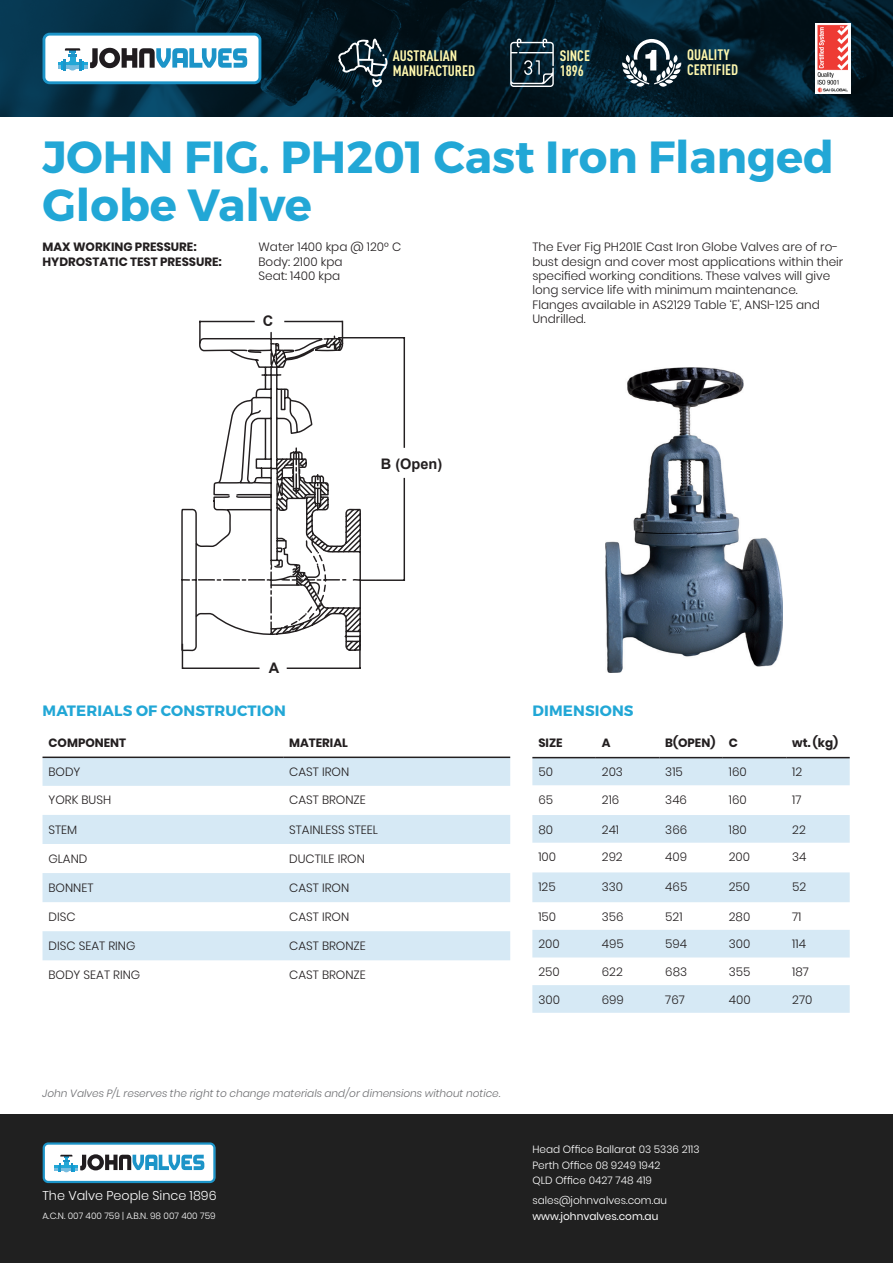
<style>
.page{position:relative;width:893px;height:1263px;background:#fff}
.page>*{position:absolute;margin:0;border:0;box-sizing:border-box;transform-origin:0 0}
.t1{font:700 45px/48px "Montserrat";color:#22a7d6}
.t2{font:700 15px/15px "DIN Cond";color:#fff8ae}
.t3{font:700 15px "Montserrat";letter-spacing:.01em;color:#22a7d6}
.t4{font:700 14.55px "Arial";color:#231f20}
.t5{font:300 12.75px "Poppins";color:#fff}
.Copy-normal{font:300 12px/14.4px "Poppins";color:#231f20}
.Copy-normal-2{font:700 12px "Poppins";color:#231f20}
.t6{font:300 10.5px "Poppins";color:#fff}
.t7{font:italic 300 10.5px "Poppins";color:#6c6d70}
.t8{font:10.5px "Poppins";color:#fff}
.t9{font:300 9px "Poppins";color:#fff}
</style>
<div class="page">
<img style="left:0;top:0;width:893px;height:117px">
<div style="left:0;top:1114px;width:893px;height:149px;background:#202020"></div>
<div style="left:44px;top:1143px;width:171px;height:39px;background:#fff;border-radius:4px"></div>
<div style="left:43px;top:1142px;width:173px;height:41px;border:2px solid #1c94c8;border-radius:4px"></div>
<hr style="left:55px;top:1165px;width:23px;height:3px;background:#22a7d6">
<hr style="left:55px;top:1168px;width:23px;height:3px;background:#76bcdf">
<svg style="left:58px;top:1154px;width:146px;height:18px"></svg>
<svg style="left:43px;top:758px;width:467px;height:202px;fill:#d6e9f5"></svg>
<hr style="left:43px;top:756px;width:240px;height:2px;background:#231f20">
<hr style="left:283px;top:756px;width:227px;height:2px;background:#231f20">
<svg style="left:532px;top:758px;width:318px;height:255px;fill:#d6e9f5"></svg>
<hr style="left:532px;top:757px;width:64px;height:1px;background:#231f20">
<hr style="left:596px;top:757px;width:63px;height:1px;background:#231f20">
<hr style="left:659px;top:757px;width:64px;height:1px;background:#231f20">
<hr style="left:723px;top:757px;width:63px;height:1px;background:#231f20">
<hr style="left:786px;top:757px;width:64px;height:1px;background:#231f20">
<img style="left:605px;top:367px;width:177px;height:306px">
<hr style="left:199px;top:321px;width:2px;height:23px;background:#231f20">
<hr style="left:199px;top:321px;width:56px;height:1px;background:#231f20">
<hr style="left:338px;top:337px;width:67px;height:1px;background:#231f20">
<hr style="left:360px;top:579px;width:45px;height:2px;background:#231f20">
<hr style="left:404px;top:337px;width:1px;height:111px;background:#231f20">
<hr style="left:404px;top:478px;width:1px;height:103px;background:#231f20">
<svg style="left:182px;top:652px;width:1px;height:17px"></svg>
<hr style="left:359px;top:635px;width:2px;height:33px;background:#231f20">
<hr style="left:183px;top:667px;width:77px;height:2px;background:#231f20">
<hr style="left:287px;top:667px;width:74px;height:2px;background:#231f20">
<svg style="left:181px;top:329px;width:180px;height:323px"></svg>
<svg style="left:216px;top:321px;width:146px;height:313px"></svg>
<svg style="left:338px;top:39px;width:49px;height:48px;background:#35464f"></svg>
<svg style="left:510px;top:39px;width:44px;height:48px;background:#3b505b"></svg>
<svg style="left:622px;top:39px;width:60px;height:48px"></svg>
<img style="left:815px;top:23px;width:35px;height:71px">
<div style="left:44px;top:34px;width:217px;height:49px;background:#fff;border-radius:6px"></div>
<div style="left:43px;top:33px;width:218px;height:51px;border:3px solid #1c94c8;border-radius:6px"></div>
<svg style="left:90px;top:48px;width:157px;height:20px"></svg>
<div style="left:177px;top:53px;width:6px;height:15px;background:#fff"></div>
<div style="left:175px;top:58px;width:10px;height:5px;background:#1c94c8"></div>
<hr style="left:58px;top:62px;width:29px;height:3px;background:#22a7d6">
<hr style="left:58px;top:65px;width:29px;height:3px;background:#76bcdf">
<svg style="left:62px;top:48px;width:21px;height:23px"></svg>
<p class="t2" style="left:393px;top:48px;width:84px">AUSTRALIAN<br>MANUFACTURED</p>
<p class="t2" style="left:560px;top:48px;width:32px">SINCE<br>1896</p>
<p class="t2" style="left:687px;top:47px;width:53px">QUALITY<br>CERTIFIED</p>
<p class="t1" style="left:43px;top:134px;width:793px">JOHN FIG. PH201 Cast Iron Flanged<br>Globe Valve</p>
<p class="Copy-normal-2" style="left:43px;top:240px;width:156px">MAX WORKING PRESSURE:</p>
<p class="Copy-normal" style="left:259px;top:240px;width:144px">Water 1400 kpa @ 120° C</p>
<p class="Copy-normal-2" style="left:43px;top:254px;width:181px">HYDROSTATIC TEST PRESSURE:</p>
<p class="Copy-normal" style="left:259px;top:254px;width:86px">Body: 2100 kpa</p>
<p class="Copy-normal" style="left:259px;top:269px;width:83px">Seat: 1400 kpa</p>
<p class="t4" style="left:263px;top:311px;width:12px">C</p>
<p class="t4" style="left:269px;top:658px;width:12px">A</p>
<p class="t4" style="left:381px;top:454px;width:63px">B (Open)</p>
<p class="Copy-normal" style="left:532px;top:240px;width:312px">The Ever Fig PH201E Cast Iron Globe Valves are of ro&shy;bust design and cover most applications within their specified working conditions. These valves will give long service life with minimum maintenance.</p>
<p class="Copy-normal" style="left:532px;top:297px;width:289px">Flanges available in AS2129 Table ‘E’, ANSI-125 and<br>Undrilled.</p>
<p class="t3" style="left:43px;top:701px;width:245px">MATERIALS OF CONSTRUCTION</p>
<p class="t3" style="left:532px;top:701px;width:103px">DIMENSIONS</p>
<p class="Copy-normal-2" style="left:538px;top:736px;width:26px">SIZE</p>
<p class="Copy-normal-2" style="left:602px;top:736px;width:10px">A</p>
<p class="Copy-normal-2" style="left:665px;top:736px;width:52px">B(OPEN)</p>
<p class="Copy-normal-2" style="left:729px;top:736px;width:11px">C</p>
<p class="Copy-normal-2" style="left:792px;top:736px;width:48px">wt. (kg)</p>
<p class="Copy-normal" style="left:538px;top:765px;width:16px">50</p>
<p class="Copy-normal" style="left:602px;top:765px;width:23px">203</p>
<p class="Copy-normal" style="left:665px;top:765px;width:19px">315</p>
<p class="Copy-normal" style="left:729px;top:765px;width:19px">160</p>
<p class="Copy-normal" style="left:792px;top:765px;width:12px">12</p>
<p class="Copy-normal" style="left:538px;top:792px;width:16px">65</p>
<p class="Copy-normal" style="left:602px;top:792px;width:19px">216</p>
<p class="Copy-normal" style="left:665px;top:792px;width:23px">346</p>
<p class="Copy-normal" style="left:729px;top:792px;width:19px">160</p>
<p class="Copy-normal" style="left:792px;top:792px;width:11px">17</p>
<p class="Copy-normal" style="left:538px;top:822px;width:16px">80</p>
<p class="Copy-normal" style="left:602px;top:822px;width:19px">241</p>
<p class="Copy-normal" style="left:665px;top:822px;width:23px">366</p>
<p class="Copy-normal" style="left:729px;top:822px;width:19px">180</p>
<p class="Copy-normal" style="left:792px;top:822px;width:15px">22</p>
<p class="Copy-normal" style="left:538px;top:850px;width:19px">100</p>
<p class="Copy-normal" style="left:602px;top:850px;width:22px">292</p>
<p class="Copy-normal" style="left:665px;top:850px;width:23px">409</p>
<p class="Copy-normal" style="left:729px;top:850px;width:23px">200</p>
<p class="Copy-normal" style="left:792px;top:850px;width:16px">34</p>
<p class="Copy-normal" style="left:538px;top:880px;width:19px">125</p>
<p class="Copy-normal" style="left:602px;top:880px;width:23px">330</p>
<p class="Copy-normal" style="left:665px;top:880px;width:24px">465</p>
<p class="Copy-normal" style="left:729px;top:880px;width:23px">250</p>
<p class="Copy-normal" style="left:792px;top:880px;width:16px">52</p>
<p class="Copy-normal" style="left:538px;top:909px;width:19px">150</p>
<p class="Copy-normal" style="left:602px;top:909px;width:23px">356</p>
<p class="Copy-normal" style="left:665px;top:909px;width:19px">521</p>
<p class="Copy-normal" style="left:729px;top:909px;width:23px">280</p>
<p class="Copy-normal" style="left:792px;top:909px;width:11px">71</p>
<p class="Copy-normal" style="left:538px;top:937px;width:23px">200</p>
<p class="Copy-normal" style="left:602px;top:937px;width:23px">495</p>
<p class="Copy-normal" style="left:665px;top:937px;width:23px">594</p>
<p class="Copy-normal" style="left:729px;top:937px;width:23px">300</p>
<p class="Copy-normal" style="left:792px;top:937px;width:15px">114</p>
<p class="Copy-normal" style="left:538px;top:965px;width:23px">250</p>
<p class="Copy-normal" style="left:602px;top:965px;width:23px">622</p>
<p class="Copy-normal" style="left:665px;top:965px;width:23px">683</p>
<p class="Copy-normal" style="left:729px;top:965px;width:23px">355</p>
<p class="Copy-normal" style="left:792px;top:965px;width:18px">187</p>
<p class="Copy-normal" style="left:538px;top:992px;width:23px">300</p>
<p class="Copy-normal" style="left:602px;top:992px;width:24px">699</p>
<p class="Copy-normal" style="left:665px;top:992px;width:21px">767</p>
<p class="Copy-normal" style="left:729px;top:992px;width:23px">400</p>
<p class="Copy-normal" style="left:792px;top:992px;width:22px">270</p>
<p class="Copy-normal-2" style="left:49px;top:736px;width:79px">COMPONENT</p>
<p class="Copy-normal-2" style="left:289px;top:736px;width:60px">MATERIAL</p>
<p class="Copy-normal" style="left:49px;top:764px;width:33px">BODY</p>
<p class="Copy-normal" style="left:289px;top:764px;width:61px">CAST IRON</p>
<p class="Copy-normal" style="left:49px;top:793px;width:64px">YORK BUSH</p>
<p class="Copy-normal" style="left:289px;top:793px;width:78px">CAST BRONZE</p>
<p class="Copy-normal" style="left:49px;top:822px;width:30px">STEM</p>
<p class="Copy-normal" style="left:289px;top:822px;width:90px">STAINLESS STEEL</p>
<p class="Copy-normal" style="left:49px;top:851px;width:40px">GLAND</p>
<p class="Copy-normal" style="left:289px;top:851px;width:77px">DUCTILE IRON</p>
<p class="Copy-normal" style="left:49px;top:880px;width:46px">BONNET</p>
<p class="Copy-normal" style="left:289px;top:880px;width:61px">CAST IRON</p>
<p class="Copy-normal" style="left:49px;top:909px;width:29px">DISC</p>
<p class="Copy-normal" style="left:289px;top:909px;width:61px">CAST IRON</p>
<p class="Copy-normal" style="left:49px;top:938px;width:88px">DISC SEAT RING</p>
<p class="Copy-normal" style="left:289px;top:938px;width:78px">CAST BRONZE</p>
<p class="Copy-normal" style="left:49px;top:967px;width:93px">BODY SEAT RING</p>
<p class="Copy-normal" style="left:289px;top:967px;width:78px">CAST BRONZE</p>
<p class="t7" style="left:43px;top:1088px;width:459px">John Valves P/L reserves the right to change materials and/or dimensions without notice.</p>
<p class="t5" style="left:43px;top:1188px;width:176px">The Valve People Since 1896</p>
<p class="t9" style="left:43px;top:1210px;width:175px">A.C.N. 007 400 759 | A.B.N. 98 007 400 759</p>
<p class="t6" style="left:532px;top:1144px;width:169px">Head Office Ballarat 03 5336 2113</p>
<p class="t6" style="left:532px;top:1159px;width:129px">Perth Office 08 9249 1942</p>
<p class="t6" style="left:532px;top:1174px;width:121px">QLD Office 0427 748 419</p>
<p class="t6" style="left:532px;top:1194px;width:136px">sales@johnvalves.com.au</p>
<p class="t8" style="left:532px;top:1210px;width:127px">www.johnvalves.com.au</p>
</div>
